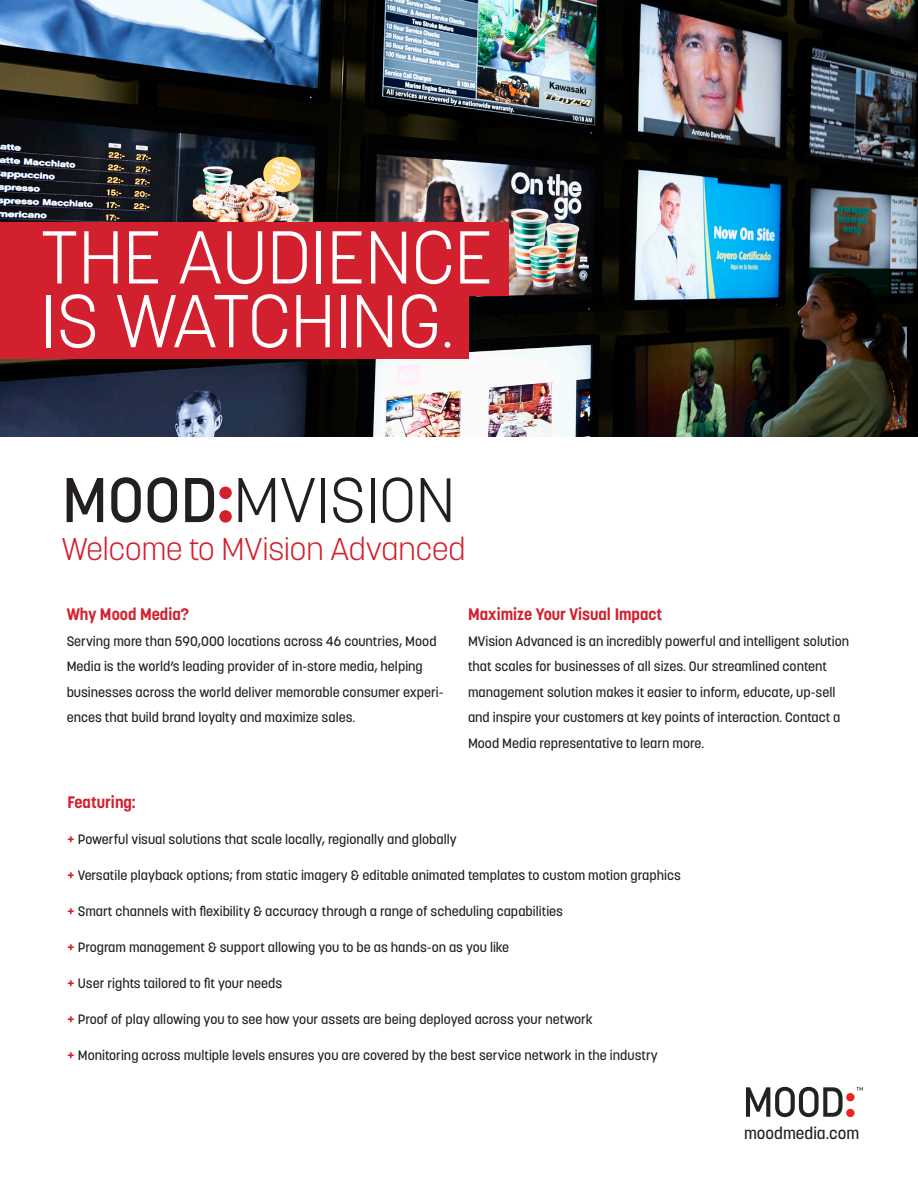
<style>
.page{position:relative;width:918px;height:1188px;background:#fff}
.page>*{position:absolute;margin:0;border:0;box-sizing:border-box;transform-origin:0 0}
.t1{font:300 74.1px "Korolev";color:#fff}
.t2{font:300 62.55px "Korolev";color:#231f20}
.t3{font:300 31.2px "Korolev";color:#d2202f}
.t4{font:700 16.5px "Korolev";color:#d2202f}
.newHead{font:500 16.5px "Korolev";color:#231f20}
.t5{font:500 13.5px/25.5px "Korolev";color:#231f20}
.s1{font-weight:500}
.s2{font-weight:800;color:#d2202f}
.s3{font-weight:700;color:#d2202f}
</style>
<div class="page">
<img style="left:0;top:0;width:918px;height:436px">
<div style="left:0;top:222px;width:509px;height:73px;background:#d2202f"></div>
<div style="left:0;top:284px;width:469px;height:74px;background:#d2202f"></div>
<svg style="left:746px;top:1087px;width:117px;height:30px"></svg>
<p class="t1" style="left:40px;top:210px;width:454px">THE AUDIENCE</p>
<p class="t1" style="left:40px;top:274px;width:415px">IS WATCHING.</p>
<p class="t2" style="left:62px;top:460px;width:395px"><span class="s1">MOOD</span><span class="s2">:</span>MVISION</p>
<p class="t3" style="left:62px;top:529px;width:405px">Welcome to MVision Advanced</p>
<p class="t4" style="left:67px;top:604px;width:124px">Why Mood Media?</p>
<p class="t5" style="left:67px;top:628px;width:371px">Serving more than 590,000 locations across 46 countries, Mood<br>Media is the world’s leading provider of in-store media, helping</p>
<p class="t5" style="left:67px;top:679px;width:378px">businesses across the world deliver memorable consumer experi&shy;ences that build brand loyalty and maximize sales.</p>
<p class="t4" style="left:468px;top:604px;width:196px">Maximize Your Visual Impact</p>
<p class="t5" style="left:468px;top:628px;width:383px">MVision Advanced is an incredibly powerful and intelligent solution that scales for businesses of all sizes. Our streamlined content management solution makes it easier to inform, educate, up-sell and inspire your customers at key points of interaction. Contact a Mood Media representative to learn more.</p>
<p class="t4" style="left:68px;top:791px;width:70px">Featuring:</p>
<p class="t5" style="left:68px;top:826px;width:391px"><span class="s3">+</span> Powerful visual solutions that scale locally, regionally and globally</p>
<p class="t5" style="left:68px;top:862px;width:615px"><span class="s3">+</span> Versatile playback options; from static imagery &amp; editable animated templates to custom motion graphics</p>
<p class="t5" style="left:68px;top:898px;width:497px"><span class="s3">+</span> Smart channels with flexibility &amp; accuracy through a range of scheduling capabilities</p>
<p class="t5" style="left:68px;top:934px;width:443px"><span class="s3">+</span> Program management &amp; support allowing you to be as hands-on as you like</p>
<p class="t5" style="left:68px;top:970px;width:216px"><span class="s3">+</span> User rights tailored to fit your needs</p>
<p class="t5" style="left:68px;top:1006px;width:527px"><span class="s3">+</span> Proof of play allowing you to see how your assets are being deployed across your network</p>
<p class="t5" style="left:68px;top:1042px;width:592px"><span class="s3">+</span> Monitoring across multiple levels ensures you are covered by the best service network in the industry</p>
<p class="newHead" style="left:744px;top:1123px;width:117px">moodmedia.com</p>
</div>
